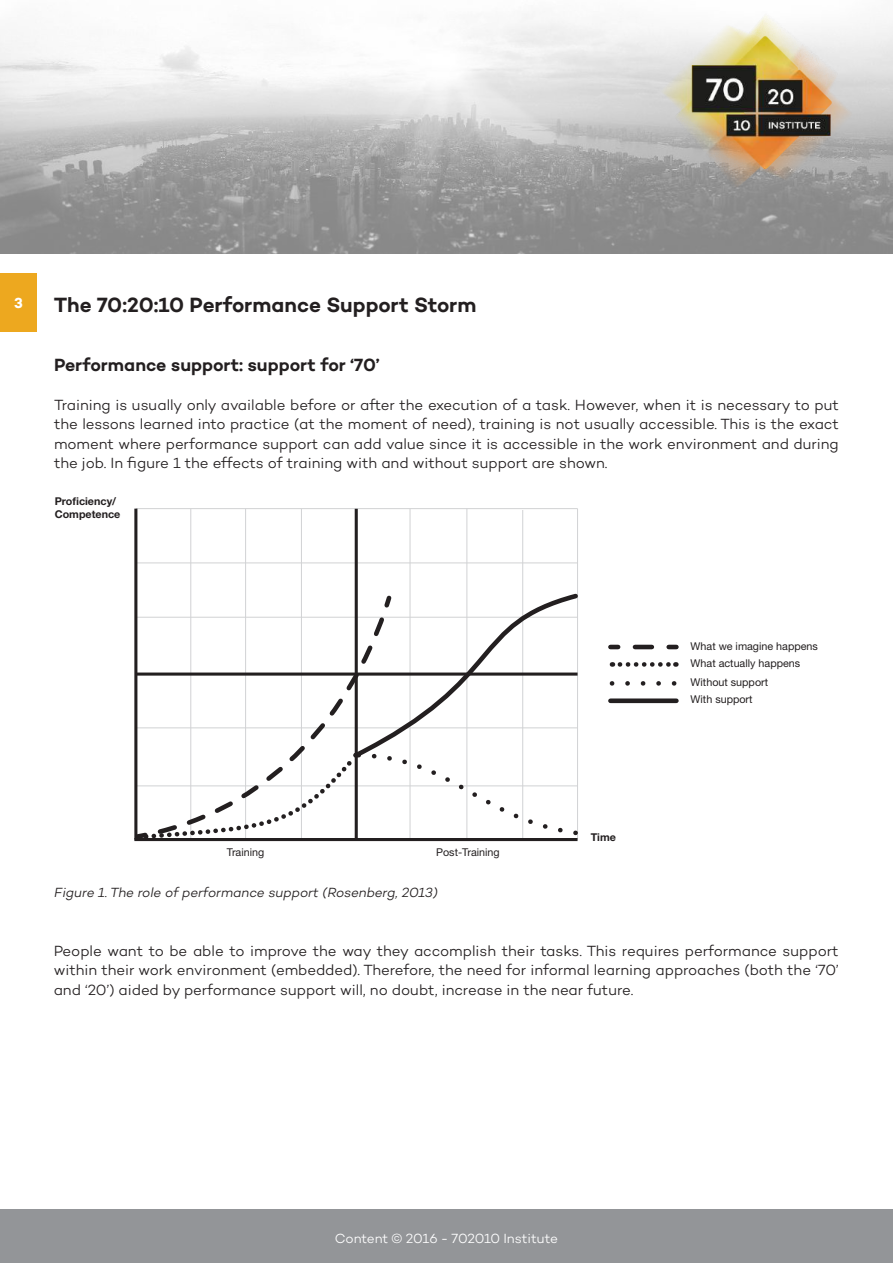
<style>
.page{position:relative;width:893px;height:1263px;background:#fff}
.page>*{position:absolute;margin:0;border:0;box-sizing:border-box;transform-origin:0 0}
.t1{font:600 21px "Campton";letter-spacing:-.01em;color:#231f20}
.t2{font:600 18px "Campton";letter-spacing:-.005em;color:#231f20}
.t3{font:300 15px/19.5px "Campton";color:#231f20;text-align:justify}
.t4{font:700 15px "Campton";color:#fff}
.t5{font:italic 300 13.5px "Campton";letter-spacing:-.01em;color:#231f20}
.t6{font:300 13.5px "Campton";letter-spacing:-.01em;color:#fff}
.t7{font:10.8px/17.4px "Helvetica Neue LT Std";color:#231f20}
.t8{font:700 10.8px/12.9px "Helvetica Neue LT Std";color:#231f20}
</style>
<div class="page">
<div style="left:0;top:1209px;width:893px;height:54px;background:#939598"></div>
<img style="left:0;top:14px;width:893px;height:240px">
<img style="left:647px;top:14px;width:246px;height:204px">
<hr style="left:245px;top:509px;width:1px;height:330px;background:#d1d2d4">
<hr style="left:467px;top:509px;width:1px;height:330px;background:#d1d2d4">
<hr style="left:136px;top:508px;width:441px;height:1px;background:#d1d2d4">
<hr style="left:577px;top:509px;width:1px;height:330px;background:#d1d2d4">
<hr style="left:136px;top:563px;width:441px;height:1px;background:#d1d2d4">
<hr style="left:191px;top:509px;width:1px;height:330px;background:#d1d2d4">
<hr style="left:301px;top:509px;width:1px;height:330px;background:#d1d2d4">
<hr style="left:410px;top:509px;width:1px;height:330px;background:#d1d2d4">
<hr style="left:522px;top:510px;width:1px;height:329px;background:#d1d2d4">
<svg style="left:134px;top:590px;width:444px;height:252px"></svg>
<svg style="left:610px;top:645px;width:8px;height:4px"></svg>
<svg style="left:635px;top:645px;width:19px;height:4px"></svg>
<svg style="left:669px;top:645px;width:7px;height:4px"></svg>
<svg style="left:620px;top:662px;width:56px;height:5px"></svg>
<svg style="left:612px;top:681px;width:65px;height:5px"></svg>
<div style="left:610px;top:698px;width:66px;height:5px;background:#231f20"></div>
<hr style="left:134px;top:509px;width:3px;height:330px;background:#231f20">
<hr style="left:134px;top:838px;width:443px;height:3px;background:#231f20">
<hr style="left:355px;top:509px;width:3px;height:330px;background:#231f20">
<svg style="left:137px;top:672px;width:440px;height:4px;background:#545151"></svg>
<div style="left:0;top:273px;width:36px;height:59px;background:#eda81f"></div>
<p class="t4" style="left:14px;top:294px;width:10px">3</p>
<h1 class="t1" style="left:54px;top:291px;width:425px">The 70:20:10 Performance Support Storm</h1>
<p class="t2" style="left:54px;top:353px;width:327px">Performance support: support for ‘70’</p>
<p class="t3" style="left:54px;top:394px;width:786px">Training is usually only available before or after the execution of a task. However, when it is necessary to put the lessons learned into practice (at the moment of need), training is not usually accessible. This is the exact moment where performance support can add value since it is accessible in the work environment and during the job. In figure 1 the effects of training with and without support are shown.</p>
<p class="t8" style="left:55px;top:495px;width:67px">Proficiency/<br>Competence</p>
<p class="t7" style="left:691px;top:637px;width:129px">What we imagine happens<br>What actually happens</p>
<p class="t7" style="left:691px;top:673px;width:79px">Without support<br>With support</p>
<p class="t7" style="left:227px;top:843px;width:39px">Training</p>
<p class="t7" style="left:436px;top:843px;width:65px">Post-Training</p>
<p class="t5" style="left:54px;top:884px;width:385px">Figure 1. The role of performance support (Rosenberg, 2013)</p>
<p class="t8" style="left:591px;top:830px;width:27px">Time</p>
<p class="t3" style="left:54px;top:940px;width:786px">People want to be able to improve the way they accomplish their tasks. This requires performance support within their work environment (embedded). Therefore, the need for informal learning approaches (both the ‘70’ and ‘20’) aided by performance support will, no doubt, increase in the near future.</p>
<p class="t6" style="left:335px;top:1230px;width:225px">Content © 2016 - 702010 Institute</p>
</div>
